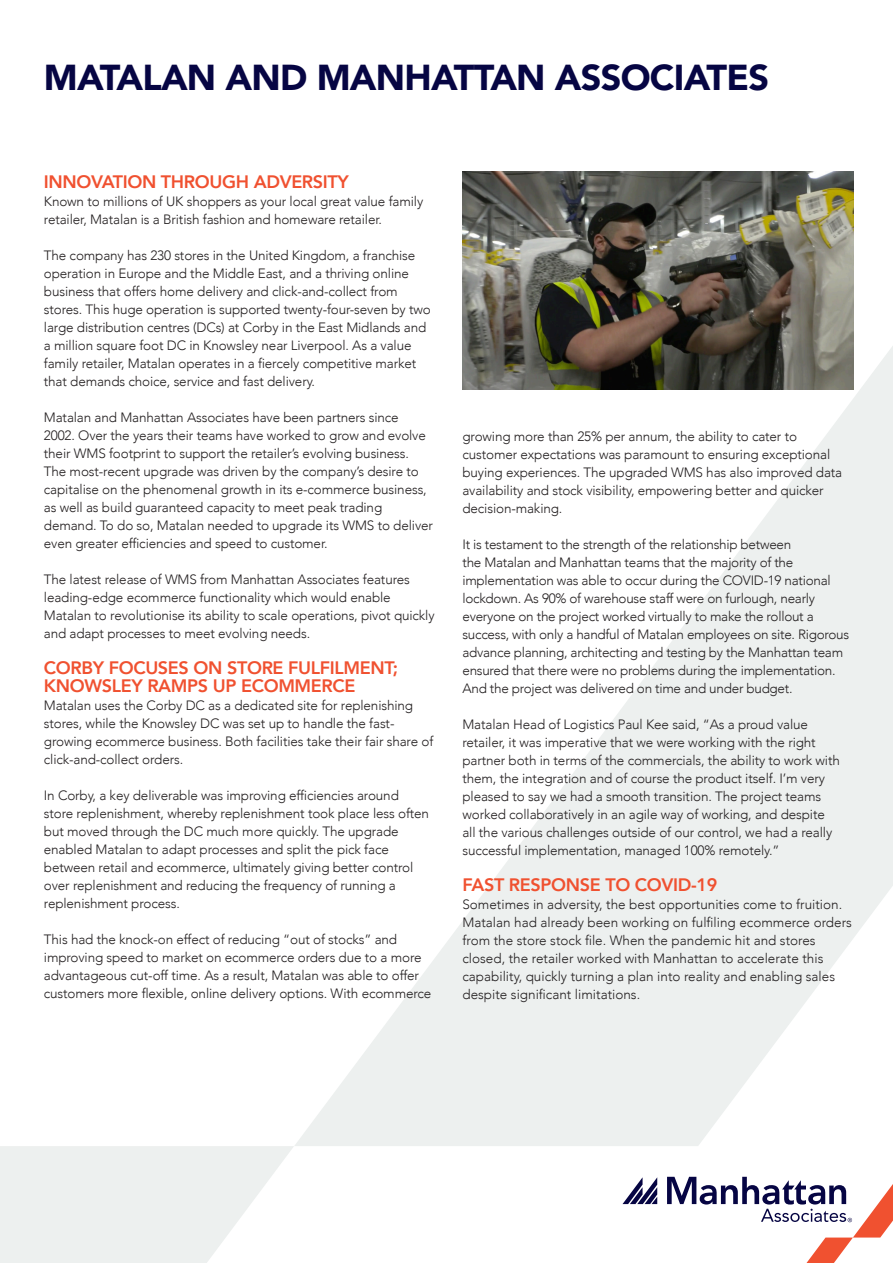
<style>
.page{position:relative;width:893px;height:1263px;background:#fff}
.page>*{position:absolute;margin:0;border:0;box-sizing:border-box;transform-origin:0 0}
.t1{font:900 36px "Avenir";letter-spacing:-.02em;color:#060543}
.t2{font:800 18px/18px "Avenir";letter-spacing:-.02em;color:#f05130}
.t3{font:300 13.5px/18px "Avenir";letter-spacing:-.01em;color:#231f20}
</style>
<div class="page">
<svg style="left:0;top:1146px;width:294px;height:117px"></svg>
<svg style="left:295px;top:346px;width:598px;height:800px"></svg>
<svg style="left:622px;top:1177px;width:35px;height:27px"></svg>
<svg style="left:667px;top:1177px;width:226px;height:86px"></svg>
<img style="left:462px;top:172px;width:392px;height:218px">
<p class="t1" style="left:44px;top:47px;width:727px">MATALAN AND MANHATTAN ASSOCIATES</p>
<p class="t2" style="left:44px;top:173px;width:306px">INNOVATION THROUGH ADVERSITY</p>
<p class="t3" style="left:44px;top:193px;width:381px">Known to millions of UK shoppers as your local great value family retailer, Matalan is a British fashion and homeware retailer.</p>
<p class="t3" style="left:44px;top:247px;width:388px">The company has 230 stores in the United Kingdom, a franchise operation in Europe and the Middle East, and a thriving online business that offers home delivery and click-and-collect from stores. This huge operation is supported twenty-four-seven by two large distribution centres (DCs) at Corby in the East Midlands and a million square foot DC in Knowsley near Liverpool. As a value family retailer, Matalan operates in a fiercely competitive market that demands choice, service and fast delivery.</p>
<p class="t3" style="left:44px;top:409px;width:391px">Matalan and Manhattan Associates have been partners since 2002. Over the years their teams have worked to grow and evolve their WMS footprint to support the retailer’s evolving business.<br>The most-recent upgrade was driven by the company’s desire to capitalise on the phenomenal growth in its e-commerce business, as well as build guaranteed capacity to meet peak trading demand. To do so, Matalan needed to upgrade its WMS to deliver even greater efficiencies and speed to customer.</p>
<p class="t3" style="left:44px;top:571px;width:392px">The latest release of WMS from Manhattan Associates features leading-edge ecommerce functionality which would enable Matalan to revolutionise its ability to scale operations, pivot quickly and adapt processes to meet evolving needs.</p>
<p class="t2" style="left:44px;top:659px;width:356px">CORBY FOCUSES ON STORE FULFILMENT;<br>KNOWSLEY RAMPS UP ECOMMERCE</p>
<p class="t3" style="left:44px;top:697px;width:391px">Matalan uses the Corby DC as a dedicated site for replenishing stores, while the Knowsley DC was set up to handle the fast&shy;growing ecommerce business. Both facilities take their fair share of click-and-collect orders.</p>
<p class="t3" style="left:44px;top:787px;width:387px">In Corby, a key deliverable was improving efficiencies around store replenishment, whereby replenishment took place less often but moved through the DC much more quickly. The upgrade enabled Matalan to adapt processes and split the pick face between retail and ecommerce, ultimately giving better control over replenishment and reducing the frequency of running a replenishment process.</p>
<p class="t3" style="left:44px;top:931px;width:389px">This had the knock-on effect of reducing “out of stocks” and improving speed to market on ecommerce orders due to a more advantageous cut-off time. As a result, Matalan was able to offer customers more flexible, online delivery options. With ecommerce</p>
<p class="t3" style="left:462px;top:428px;width:381px">growing more than 25% per annum, the ability to cater to customer expectations was paramount to ensuring exceptional buying experiences. The upgraded WMS has also improved data availability and stock visibility, empowering better and quicker decision-making.</p>
<p class="t3" style="left:462px;top:536px;width:388px">It is testament to the strength of the relationship between<br>the Matalan and Manhattan teams that the majority of the implementation was able to occur during the COVID-19 national lockdown. As 90% of warehouse staff were on furlough, nearly everyone on the project worked virtually to make the rollout a success, with only a handful of Matalan employees on site. Rigorous advance planning, architecting and testing by the Manhattan team ensured that there were no problems during the implementation.<br>And the project was delivered on time and under budget.</p>
<p class="t3" style="left:462px;top:716px;width:379px">Matalan Head of Logistics Paul Kee said, “As a proud value retailer, it was imperative that we were working with the right partner both in terms of the commercials, the ability to work with them, the integration and of course the product itself. I’m very pleased to say we had a smooth transition. The project teams worked collaboratively in an agile way of working, and despite all the various challenges outside of our control, we had a really successful implementation, managed 100% remotely.”</p>
<p class="t2" style="left:462px;top:876px;width:256px">FAST RESPONSE TO COVID-19</p>
<p class="t3" style="left:462px;top:896px;width:391px">Sometimes in adversity, the best opportunities come to fruition.<br>Matalan had already been working on fulfiling ecommerce orders from the store stock file. When the pandemic hit and stores closed, the retailer worked with Manhattan to accelerate this capability, quickly turning a plan into reality and enabling sales despite significant limitations.</p>
</div>
